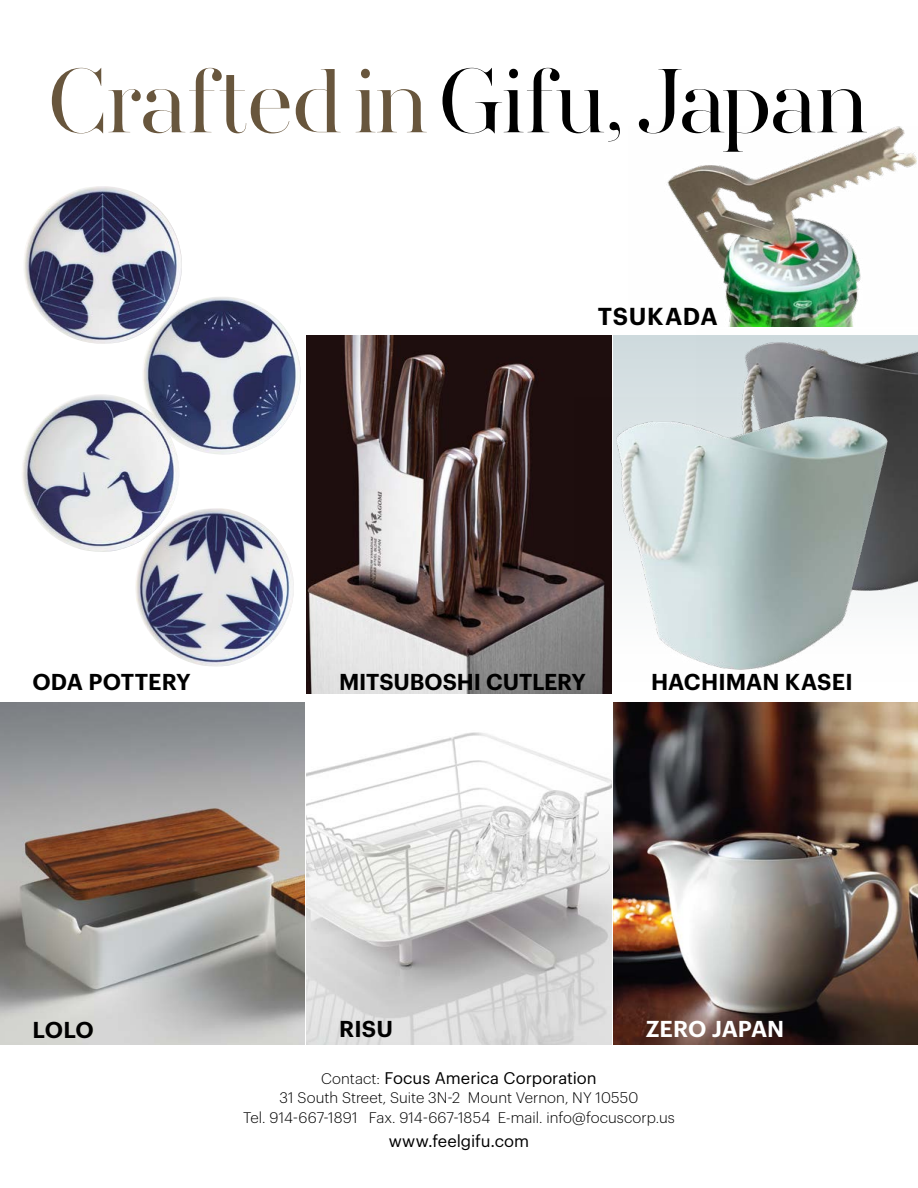
<style>
.page{position:relative;width:918px;height:1188px;background:#fff}
.page>*{position:absolute;margin:0;border:0;box-sizing:border-box;transform-origin:0 0}
.t1{font:300 93.75px "AW Conqueror Didot";letter-spacing:-.02em;color:#000}
.t2{font:600 24px "Graphik";letter-spacing:.03em;color:#000}
.t3{font:600 22.5px "Graphik";color:#000}
.t4{font:600 22.5px "Graphik";color:#fff}
.t5{font:16.5px "Graphik";color:#000}
.t6{font:300 15px/19.5px "Graphik";letter-spacing:.005em;color:#000;text-align:center}
.s1{color:#68563d}
.s2{font-weight:300;font-size:15px}
</style>
<div class="page">
<img style="left:667px;top:127px;width:250px;height:199px">
<img style="left:0;top:702px;width:305px;height:342px">
<div style="left:613px;top:335px;width:83px;height:63px;background:#d2dde0"></div>
<img style="left:613px;top:702px;width:305px;height:342px">
<img style="left:307px;top:335px;width:304px;height:359px">
<img style="left:307px;top:732px;width:304px;height:312px">
<img style="left:696px;top:335px;width:222px;height:63px">
<img style="left:575px;top:398px;width:343px;height:284px">
<img style="left:24px;top:186px;width:158px;height:158px">
<img style="left:135px;top:508px;width:159px;height:159px">
<img style="left:142px;top:297px;width:159px;height:158px">
<img style="left:22px;top:394px;width:157px;height:158px">
<h1 class="t1" style="left:47px;top:30px;width:823px"><span class="s1">Crafted in</span> Gifu, Japan</h1>
<h2 class="t2" style="left:598px;top:298px;width:121px">TSUKADA</h2>
<h3 class="t3" style="left:32px;top:664px;width:160px">ODA POTTERY</h3>
<h3 class="t3" style="left:339px;top:664px;width:248px">MITSUBOSHI CUTLERY</h3>
<h3 class="t3" style="left:651px;top:664px;width:203px">HACHIMAN KASEI</h3>
<h3 class="t3" style="left:32px;top:1012px;width:63px">LOLO</h3>
<h3 class="t3" style="left:339px;top:1012px;width:56px">RISU</h3>
<h3 class="t4" style="left:646px;top:1012px;width:140px">ZERO JAPAN</h3>
<p class="t5" style="left:321px;top:1065px;width:277px"><span class="s2">Contact:</span> Focus America Corporation</p>
<p class="t6" style="left:243px;top:1087px;width:433px">31 South Street, Suite 3N-2 Mount Vernon, NY 10550<br>Tel. 914-667-1891 Fax. 914-667-1854 E-mail. info@focuscorp.us</p>
<p class="t5" style="left:389px;top:1129px;width:142px">www.feelgifu.com</p>
</div>
